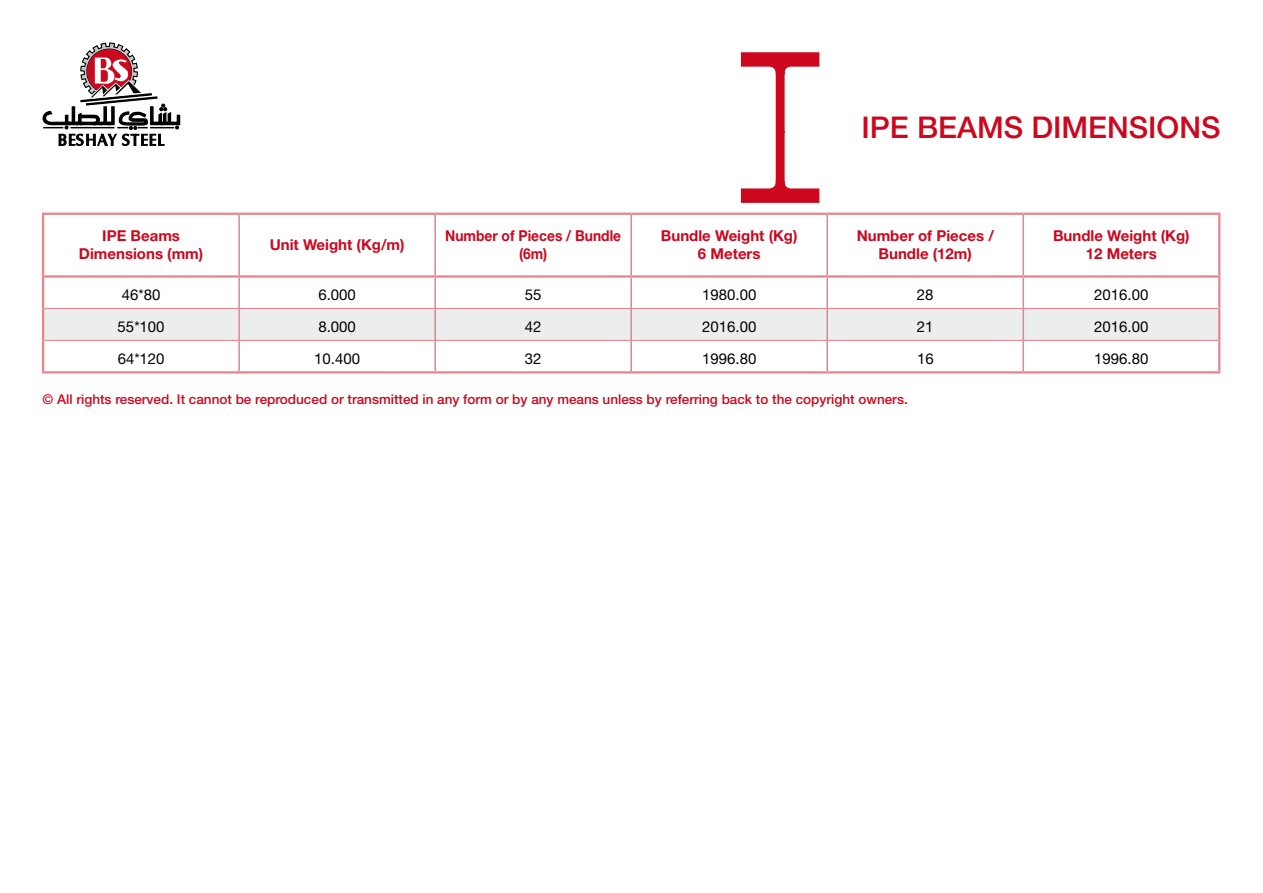
<style>
.page{position:relative;width:1263px;height:893px;background:#fff}
.page>*{position:absolute;margin:0;border:0;box-sizing:border-box;transform-origin:0 0}
.t1{font:500 30px "Helvetica Neue LT Std";color:#cc071e}
.t2{font:700 15px/18px "Helvetica Neue LT Std";color:#cc071e;text-align:center}
.t3{font:15px "Helvetica Neue LT Std";color:#000}
.t4{font:700 15px/18px "Helvetica Neue LT Std";color:#cc071e;text-align:center;scale:.92 1}
.t5{font:500 13.5px "Helvetica Neue LT Std";color:#cc071e}
</style>
<div class="page">
<svg style="left:42px;top:42px;width:139px;height:104px"></svg>
<div style="left:44px;top:309px;width:1174px;height:31px;background:#eceded"></div>
<hr style="left:42px;top:213px;width:197px;height:2px;background:#e6838e">
<hr style="left:42px;top:215px;width:2px;height:60px;background:#e6838e">
<hr style="left:239px;top:213px;width:196px;height:2px;background:#e6838e">
<hr style="left:435px;top:213px;width:196px;height:2px;background:#e6838e">
<hr style="left:631px;top:213px;width:196px;height:2px;background:#e6838e">
<hr style="left:827px;top:213px;width:196px;height:2px;background:#e6838e">
<hr style="left:1023px;top:213px;width:197px;height:2px;background:#e6838e">
<hr style="left:1218px;top:215px;width:2px;height:60px;background:#e6838e">
<hr style="left:42px;top:278px;width:2px;height:30px;background:#e6838e">
<hr style="left:1218px;top:278px;width:2px;height:30px;background:#e6838e">
<hr style="left:42px;top:308px;width:2px;height:32px;background:#e6838e">
<hr style="left:1218px;top:308px;width:2px;height:32px;background:#e6838e">
<hr style="left:42px;top:340px;width:2px;height:31px;background:#e6838e">
<hr style="left:1218px;top:340px;width:2px;height:31px;background:#e6838e">
<hr style="left:42px;top:371px;width:197px;height:2px;background:#e6838e">
<hr style="left:239px;top:371px;width:196px;height:2px;background:#e6838e">
<hr style="left:435px;top:371px;width:196px;height:2px;background:#e6838e">
<hr style="left:631px;top:371px;width:196px;height:2px;background:#e6838e">
<hr style="left:827px;top:371px;width:196px;height:2px;background:#e6838e">
<hr style="left:1023px;top:371px;width:197px;height:2px;background:#e6838e">
<hr style="left:238px;top:215px;width:2px;height:60px;background:#e6838e">
<hr style="left:434px;top:215px;width:2px;height:60px;background:#e6838e">
<hr style="left:630px;top:215px;width:2px;height:60px;background:#e6838e">
<hr style="left:826px;top:215px;width:2px;height:60px;background:#e6838e">
<hr style="left:1022px;top:215px;width:2px;height:60px;background:#e6838e">
<hr style="left:238px;top:278px;width:2px;height:30px;background:#e6838e">
<hr style="left:434px;top:278px;width:2px;height:30px;background:#e6838e">
<hr style="left:630px;top:278px;width:2px;height:30px;background:#e6838e">
<hr style="left:826px;top:278px;width:2px;height:30px;background:#e6838e">
<hr style="left:1022px;top:278px;width:2px;height:30px;background:#e6838e">
<hr style="left:238px;top:309px;width:2px;height:31px;background:#e6838e">
<hr style="left:434px;top:309px;width:2px;height:31px;background:#e6838e">
<hr style="left:630px;top:309px;width:2px;height:31px;background:#e6838e">
<hr style="left:826px;top:309px;width:2px;height:31px;background:#e6838e">
<hr style="left:1022px;top:309px;width:2px;height:31px;background:#e6838e">
<hr style="left:238px;top:341px;width:2px;height:30px;background:#e6838e">
<hr style="left:434px;top:341px;width:2px;height:30px;background:#e6838e">
<hr style="left:630px;top:341px;width:2px;height:30px;background:#e6838e">
<hr style="left:826px;top:341px;width:2px;height:30px;background:#e6838e">
<hr style="left:1022px;top:341px;width:2px;height:30px;background:#e6838e">
<hr style="left:44px;top:308px;width:195px;height:1px;background:#e6838e">
<hr style="left:239px;top:308px;width:196px;height:1px;background:#e6838e">
<hr style="left:435px;top:308px;width:196px;height:1px;background:#e6838e">
<hr style="left:631px;top:308px;width:196px;height:1px;background:#e6838e">
<hr style="left:827px;top:308px;width:196px;height:1px;background:#e6838e">
<hr style="left:1023px;top:308px;width:195px;height:1px;background:#e6838e">
<hr style="left:44px;top:340px;width:195px;height:1px;background:#e6838e">
<hr style="left:239px;top:340px;width:196px;height:1px;background:#e6838e">
<hr style="left:435px;top:340px;width:196px;height:1px;background:#e6838e">
<hr style="left:631px;top:340px;width:196px;height:1px;background:#e6838e">
<hr style="left:827px;top:340px;width:196px;height:1px;background:#e6838e">
<hr style="left:1023px;top:340px;width:195px;height:1px;background:#e6838e">
<hr style="left:42px;top:275px;width:197px;height:3px;background:#e6838e">
<hr style="left:239px;top:275px;width:196px;height:3px;background:#e6838e">
<hr style="left:435px;top:275px;width:196px;height:3px;background:#e6838e">
<hr style="left:631px;top:275px;width:196px;height:3px;background:#e6838e">
<hr style="left:827px;top:275px;width:196px;height:3px;background:#e6838e">
<hr style="left:1023px;top:275px;width:197px;height:3px;background:#e6838e">
<svg style="left:740px;top:52px;width:80px;height:151px"></svg>
<h1 class="t1" style="left:861px;top:110px;width:360px">IPE Beams Dimensions</h1>
<p class="t2" style="left:79px;top:227px;width:126px">IPE Beams<br>Dimensions (mm)</p>
<p class="t2" style="left:270px;top:236px;width:136px">Unit Weight (Kg/m)</p>
<p class="t4" style="left:445px;top:227px;width:193px">Number of Pieces / Bundle (6m)</p>
<p class="t2" style="left:661px;top:227px;width:138px">Bundle Weight (Kg)<br>6 Meters</p>
<p class="t2" style="left:857px;top:227px;width:139px">Number of Pieces /<br>Bundle (12m)</p>
<p class="t2" style="left:1053px;top:227px;width:138px">Bundle Weight (Kg)<br>12 Meters</p>
<p class="t3" style="left:122px;top:286px;width:40px">46*80</p>
<p class="t3" style="left:318px;top:286px;width:39px">6.000</p>
<p class="t3" style="left:525px;top:286px;width:18px">55</p>
<p class="t3" style="left:702px;top:286px;width:56px">1980.00</p>
<p class="t3" style="left:917px;top:286px;width:18px">28</p>
<p class="t3" style="left:1094px;top:286px;width:56px">2016.00</p>
<p class="t3" style="left:118px;top:318px;width:48px">55*100</p>
<p class="t3" style="left:318px;top:318px;width:39px">8.000</p>
<p class="t3" style="left:525px;top:318px;width:18px">42</p>
<p class="t3" style="left:702px;top:318px;width:56px">2016.00</p>
<p class="t3" style="left:917px;top:318px;width:18px">21</p>
<p class="t3" style="left:1094px;top:318px;width:56px">2016.00</p>
<p class="t3" style="left:118px;top:350px;width:48px">64*120</p>
<p class="t3" style="left:314px;top:350px;width:47px">10.400</p>
<p class="t3" style="left:525px;top:350px;width:18px">32</p>
<p class="t3" style="left:702px;top:350px;width:56px">1996.80</p>
<p class="t3" style="left:917px;top:350px;width:18px">16</p>
<p class="t3" style="left:1094px;top:350px;width:56px">1996.80</p>
<p class="t5" style="left:43px;top:392px;width:867px">© All rights reserved. It cannot be reproduced or transmitted in any form or by any means unless by referring back to the copyright owners.</p>
</div>
